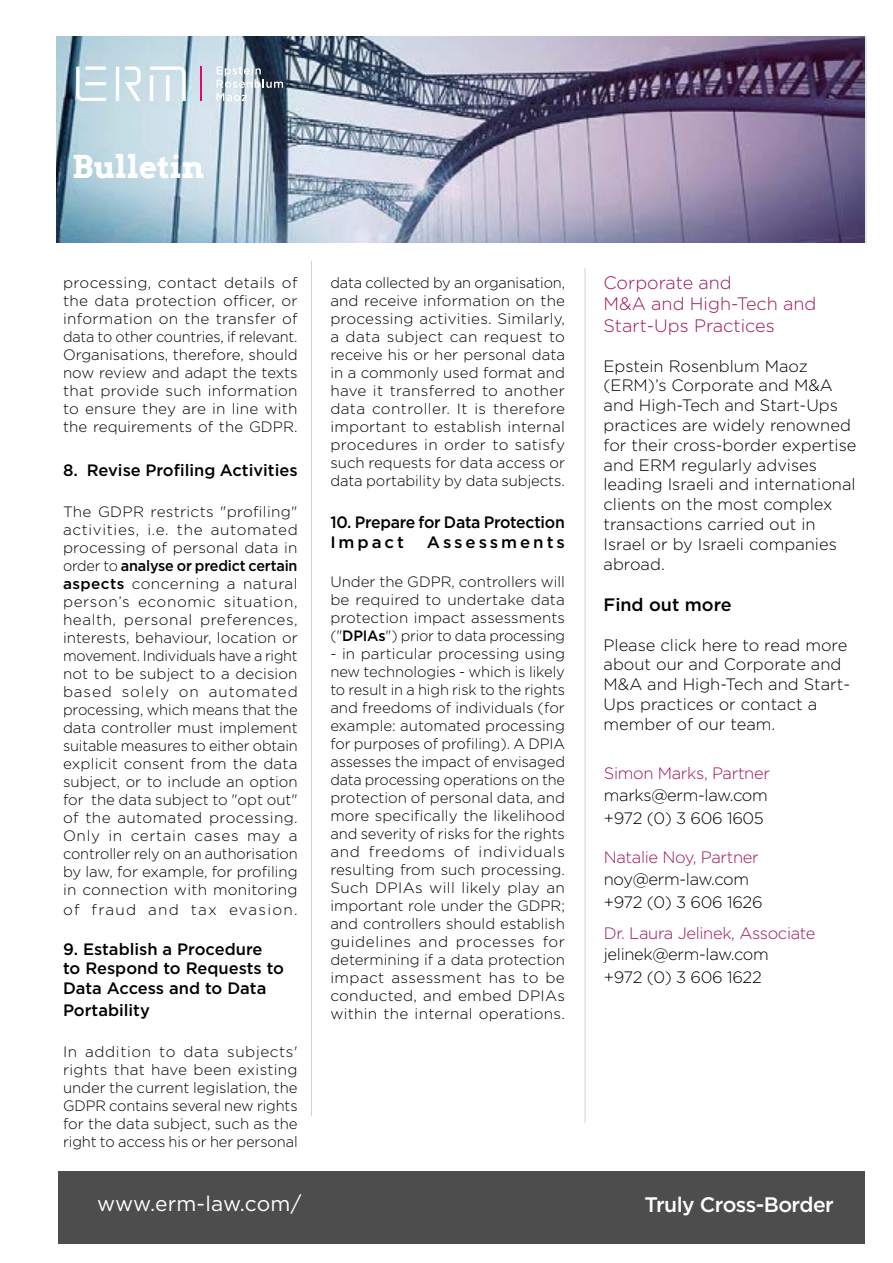
<style>
.page{position:relative;width:893px;height:1263px;background:#fff}
.page>*{position:absolute;margin:0;border:0;box-sizing:border-box;transform-origin:0 0}
.t1{font:700 31.5px "Arvo";color:#fff}
.t2{font:500 21px "Gotham";letter-spacing:-.025em;color:#fff}
.t3{font:21px "Gotham";letter-spacing:.005em;color:#fff}
.t4{font:300 18px/21.6px "Gotham";color:#9f1656}
.t5{font:500 18px "Gotham";color:#000}
.t6{font:300 16.5px/19.8px "Gotham";color:#000}
.t7{font:500 16.5px/19.8px "Gotham";color:#000}
.t8{font:300 16.5px/22.5px "Gotham";letter-spacing:-.02em;color:#000}
.t9{font:300 16.5px "Gotham";letter-spacing:-.02em;color:#9f1656}
.t10{font:500 16.5px/19.8px "Gotham";color:#000;text-align:right;scale:.96 1}
.t11{font:300 15px/18px "Gotham";color:#000}
.t12{font:300 15px/18px "Gotham";letter-spacing:.02em;color:#000;text-align:right}
.t13{font:300 15px "Gotham";letter-spacing:.04em;color:#000}
.t14{font:300 15px "Gotham";letter-spacing:.025em;color:#000}
.t15{font:300 15px "Gotham";letter-spacing:.035em;color:#000}
.t16{font:500 15px "Gotham";letter-spacing:-.015em;color:#000;scale:.96 1}
.t17{font:300 15px "Gotham";color:#000;scale:.96 1}
.t18{font:300 15px "Gotham";letter-spacing:.03em;color:#000}
.t19{font:300 15px "Gotham";letter-spacing:.055em;color:#000}
.t20{font:300 15px "Gotham";letter-spacing:.08em;color:#000}
.t21{font:300 15px "Gotham";letter-spacing:.045em;color:#000}
.t22{font:500 15px "Gotham";letter-spacing:.03em;color:#000}
.s1{font-weight:300}
.s2{font-weight:500}
</style>
<div class="page">
<hr style="left:311px;top:261px;width:1px;height:855px;background:#d1d3d4">
<div style="left:58px;top:1171px;width:807px;height:73px;background:#4d4d4e"></div>
<img style="left:57px;top:36px;width:807px;height:207px">
<svg style="left:76px;top:66px;width:110px;height:35px"></svg>
<svg style="left:217px;top:66px;width:66px;height:35px;background:#95a2ad"></svg>
<hr style="left:201px;top:66px;width:1px;height:35px;background:#e2066e">
<hr style="left:585px;top:268px;width:1px;height:855px;background:#d1d3d4">
<h1 class="t1" style="left:72px;top:147px;width:134px">Bulletin</h1>
<p class="t11" style="left:63px;top:274px;width:236px;text-align:justify">processing, contact details of the data protection officer, or information on the transfer of data to other countries if, relevant.<br>Organisations, therefore, should now review and adapt the texts that provide such information to ensure they are in line with the requirements of the GDPR.</p>
<p class="t7" style="left:87px;top:460px;width:212px">Revise Profiling Activities</p>
<p class="t7" style="left:63px;top:460px;width:16px">8.</p>
<p class="t12" style="left:63px;top:502px;width:236px">The GDPR restricts "profiling" automated</p>
<p class="t11" style="left:177px;top:520px;width:27px">the</p>
<p class="t13" style="left:63px;top:520px;width:107px">activities e. i, .</p>
<p class="t11" style="left:63px;top:538px;width:236px">processing of personal data in</p>
<p class="t16" style="left:63px;top:556px;width:246px"><span class="s1">order to</span> analyse or predict certain</p>
<p class="t18" style="left:243px;top:574px;width:56px">natural</p>
<p class="t18" style="left:132px;top:574px;width:89px">concerning</p>
<p class="t22" style="left:63px;top:574px;width:63px">aspects</p>
<p class="t11" style="left:227px;top:574px;width:10px">a</p>
<p class="t11" style="left:63px;top:592px;width:68px">person s’</p>
<p class="t13" style="left:138px;top:592px;width:79px">economic</p>
<p class="t13" style="left:224px;top:592px;width:75px">situation,</p>
<p class="t15" style="left:200px;top:610px;width:99px">preferences,</p>
<p class="t11" style="left:63px;top:610px;width:55px">health,</p>
<p class="t11" style="left:63px;top:628px;width:236px">interests, behaviour, location or</p>
<p class="t17" style="left:63px;top:646px;width:246px">movement. Individuals have a right</p>
<p class="t11" style="left:63px;top:664px;width:236px">not to be subject to a decision</p>
<p class="t19" style="left:209px;top:682px;width:90px">automated</p>
<p class="t15" style="left:124px;top:610px;width:70px">personal</p>
<p class="t11" style="left:63px;top:682px;width:51px">based</p>
<p class="t11" style="left:63px;top:700px;width:236px">processing, which means that the</p>
<p class="t11" style="left:63px;top:718px;width:236px">data controller must implement</p>
<p class="t11" style="left:63px;top:736px;width:236px">suitable measures to either obtain</p>
<p class="t11" style="left:63px;top:754px;width:236px">explicit consent from the data</p>
<p class="t11" style="left:63px;top:772px;width:236px">subject, or to include an option</p>
<p class="t11" style="left:91px;top:790px;width:208px">the data subject to "opt out"</p>
<p class="t11" style="left:122px;top:682px;width:49px">solely</p>
<p class="t11" style="left:179px;top:682px;width:22px">on</p>
<p class="t11" style="left:63px;top:790px;width:22px">for</p>
<p class="t11" style="left:63px;top:808px;width:17px">of</p>
<p class="t11" style="left:85px;top:808px;width:27px">the</p>
<p class="t14" style="left:117px;top:808px;width:86px">automated</p>
<p class="t14" style="left:209px;top:808px;width:90px">processing.</p>
<p class="t11" style="left:63px;top:826px;width:236px">Only<br>controller rely on an authorisation by law, for example, for profiling in connection with monitoring</p>
<p class="t20" style="left:229px;top:900px;width:70px">evasion.</p>
<p class="t11" style="left:108px;top:826px;width:15px">in</p>
<p class="t13" style="left:131px;top:826px;width:57px">certain</p>
<p class="t11" style="left:194px;top:826px;width:46px">cases</p>
<p class="t11" style="left:247px;top:826px;width:35px">may</p>
<p class="t11" style="left:289px;top:826px;width:10px">a</p>
<p class="t11" style="left:63px;top:900px;width:18px">of</p>
<p class="t7" style="left:63px;top:938px;width:223px">9. Establish a Procedure<br>to Respond to Requests to<br>Data Access and to Data</p>
<p class="t7" style="left:63px;top:1000px;width:88px">Portability</p>
<p class="t13" style="left:227px;top:1042px;width:72px">subjects'</p>
<p class="t11" style="left:92px;top:900px;width:46px">fraud</p>
<p class="t11" style="left:148px;top:900px;width:32px">and</p>
<p class="t11" style="left:191px;top:900px;width:28px">tax</p>
<p class="t13" style="left:85px;top:1042px;width:67px">addition</p>
<p class="t11" style="left:184px;top:1042px;width:37px">data</p>
<p class="t11" style="left:63px;top:1042px;width:236px">In<br>rights that have been existing under the current legislation, the<br>GDPR contains several new rights for the data subject, such as the right to access his or her personal</p>
<p class="t11" style="left:159px;top:1042px;width:18px">to</p>
<h2 class="t3" style="left:97px;top:1190px;width:206px">www.erm-law.com/</h2>
<p class="t11" style="left:330px;top:274px;width:236px;text-align:right">data collected by an organisation, and receive information on the processing activities. Similarly, a data subject can request to receive his or her personal data in a commonly used format and have it transferred to another therefore</p>
<p class="t11" style="left:330px;top:400px;width:236px">data<br>important to establish internal procedures in order to satisfy such requests for data access or data portability by data subjects.</p>
<p class="t10" style="left:330px;top:512px;width:246px">10. Prepare for Data Protection<br>Assessments</p>
<p class="t14" style="left:372px;top:400px;width:79px">controller.</p>
<p class="t11" style="left:474px;top:400px;width:13px">is</p>
<p class="t11" style="left:457px;top:400px;width:12px">It</p>
<p class="t7" style="left:330px;top:532px;width:75px">Impact</p>
<p class="t11" style="left:330px;top:572px;width:236px;text-align:justify">Under the GDPR, controllers will be required to undertake data protection impact assessments ("<span class="s2">DPIAs</span>") prior to data processing</p>
<p class="t11" style="left:330px;top:644px;width:236px;text-align:right">- in particular processing using new technologies - which is likely to result in a high risk to the rights and freedoms of individuals (for example: automated processing for purposes of profiling A.) DPIA assesses the impact of envisaged data processing operations on the protection of personal data, and more specifically the likelihood and severity of risks for the rights individuals</p>
<p class="t21" style="left:369px;top:842px;width:78px">freedoms</p>
<p class="t11" style="left:454px;top:842px;width:18px">of</p>
<p class="t11" style="left:330px;top:842px;width:31px">and</p>
<p class="t11" style="left:330px;top:860px;width:236px">resulting from such processing.</p>
<p class="t12" style="left:330px;top:878px;width:236px">Such DPIAs will likely play an</p>
<p class="t11" style="left:330px;top:896px;width:236px">important role under the GDPR;</p>
<p class="t11" style="left:330px;top:914px;width:236px">and controllers should establish</p>
<p class="t11" style="left:543px;top:932px;width:24px">for</p>
<p class="t15" style="left:330px;top:932px;width:82px">guidelines</p>
<p class="t11" style="left:330px;top:950px;width:236px">determining if a data protection</p>
<p class="t11" style="left:545px;top:968px;width:21px">be</p>
<p class="t11" style="left:419px;top:932px;width:31px">and</p>
<p class="t15" style="left:456px;top:932px;width:80px">processes</p>
<p class="t11" style="left:489px;top:968px;width:28px">has</p>
<p class="t11" style="left:330px;top:968px;width:236px">impact<br>conducted, and embed DPIAs within the internal operations.</p>
<p class="t14" style="left:391px;top:968px;width:92px">assessment</p>
<p class="t11" style="left:522px;top:968px;width:18px">to</p>
<p class="t4" style="left:603px;top:271px;width:214px">Corporate and<br>M&amp;A and High-Tech and<br>Start-Ups Practices</p>
<p class="t6" style="left:603px;top:355px;width:254px">Epstein Rosenblum Maoz (ERM)’s Corporate and M&amp;A and High-Tech and Start-Ups practices are widely renowned for their cross-border expertise and ERM regularly advises leading Israeli and international clients on the most complex transactions carried out in<br>Israel or by Israeli companies abroad.</p>
<p class="t5" style="left:603px;top:593px;width:130px">Find out more</p>
<p class="t6" style="left:603px;top:634px;width:245px">Please click here to read more about our and Corporate and</p>
<p class="t6" style="left:603px;top:694px;width:215px">Ups practices or contact a</p>
<p class="t6" style="left:603px;top:674px;width:248px">M&amp;A and High-Tech and Start-</p>
<p class="t6" style="left:603px;top:713px;width:173px">member of our team.</p>
<p class="t9" style="left:604px;top:762px;width:168px">Simon Marks, Partner</p>
<p class="t8" style="left:604px;top:784px;width:165px">marks@erm-law.com +972 0) 3( 606 1605</p>
<p class="t9" style="left:604px;top:846px;width:157px">Natalie Noy, Partner</p>
<p class="t8" style="left:604px;top:868px;width:160px">noy@erm-law.com +972 0) 3( 606 1626</p>
<p class="t9" style="left:604px;top:923px;width:213px">Dr. Laura Jelinek, Associate</p>
<p class="t8" style="left:604px;top:943px;width:167px">jelinek@erm-law.com +972 0) 3( 606 1622</p>
<h2 class="t2" style="left:644px;top:1190px;width:191px">Truly Cross-Border</h2>
</div>
